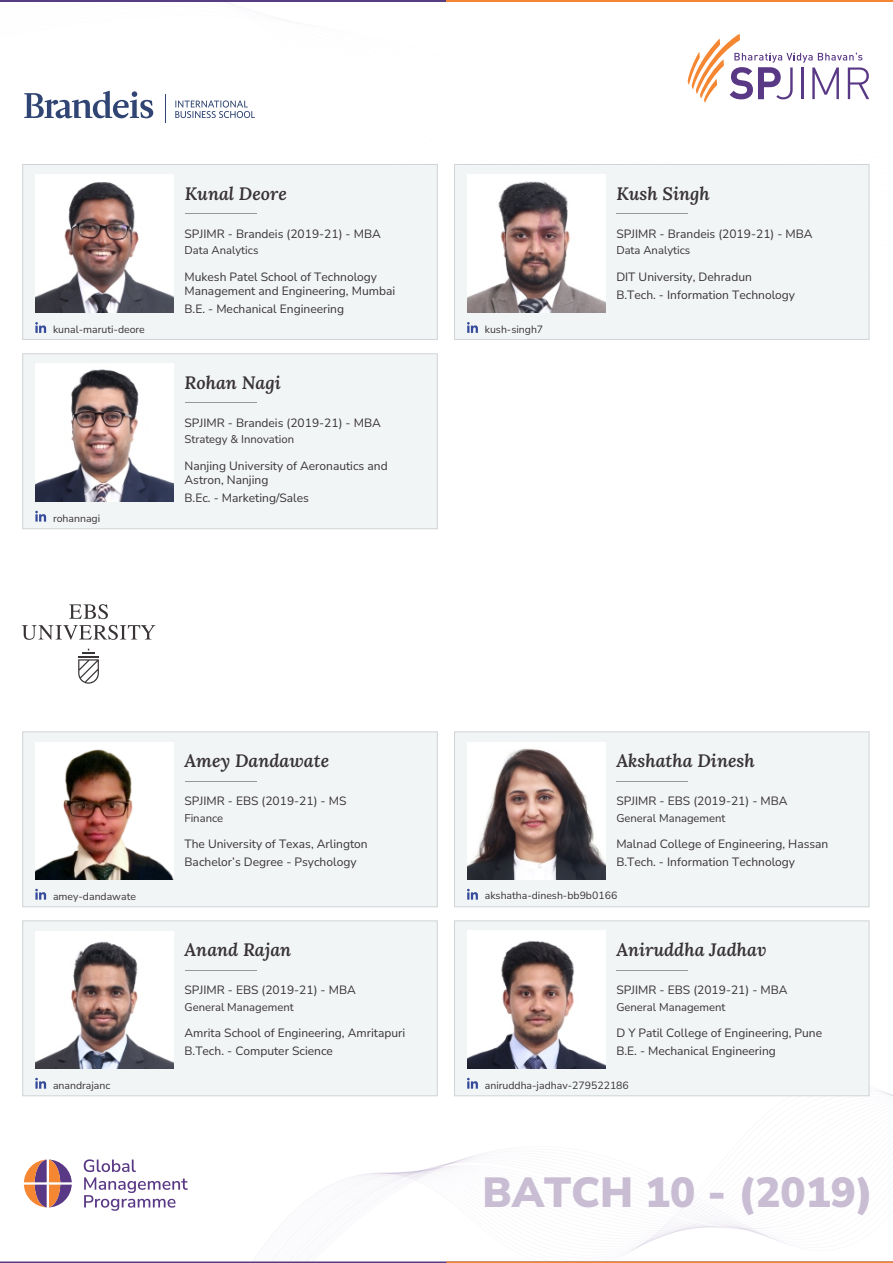
<style>
.page{position:relative;width:893px;height:1263px;background:#fff}
.page>*{position:absolute;margin:0;border:0;box-sizing:border-box;transform-origin:0 0}
.t1{font:900 42px "Nunito Sans";color:#c9bdd4}
.t2{font:italic 600 18px "Lora";color:#383336}
.t3{font:12px/18px "Nunito Sans";color:#383336}
.t4{font:11.25px "Nunito Sans";color:#383336}
.t5{font:10.5px "Nunito Sans";color:#383336}
</style>
<div class="page">
<svg style="left:258px;top:1091px;width:635px;height:170px"></svg>
<hr style="left:0;top:1261px;width:893px;height:2px;background:#593d82">
<hr style="left:446px;top:1261px;width:447px;height:2px;background:#f58733">
<hr style="left:0;top:0;width:893px;height:1px;background:#593d82">
<hr style="left:446px;top:0;width:447px;height:1px;background:#f58733">
<svg style="left:84px;top:1159px;width:104px;height:52px"></svg>
<svg style="left:24px;top:1159px;width:48px;height:48px"></svg>
<hr style="left:23px;top:1182px;width:50px;height:2px;background:#fff">
<hr style="left:47px;top:1158px;width:2px;height:50px;background:#fff">
<svg style="left:687px;top:34px;width:182px;height:69px"></svg>
<div style="left:22px;top:920px;width:416px;height:176px;background:#f2f5f5"></div>
<hr style="left:185px;top:970px;width:71px;height:1px;background:#969999">
<div style="left:35px;top:931px;width:139px;height:137px;background:#fff"></div>
<img style="left:35px;top:941px;width:139px;height:127px">
<svg style="left:35px;top:1077px;width:11px;height:12px"></svg>
<div style="left:22px;top:353px;width:416px;height:176px;background:#f2f5f5"></div>
<hr style="left:185px;top:403px;width:71px;height:1px;background:#969999">
<img style="left:35px;top:364px;width:139px;height:137px">
<svg style="left:35px;top:510px;width:11px;height:12px"></svg>
<div style="left:454px;top:731px;width:416px;height:176px;background:#f2f5f5"></div>
<hr style="left:616px;top:781px;width:72px;height:1px;background:#969999">
<img style="left:467px;top:743px;width:138px;height:136px">
<svg style="left:467px;top:888px;width:11px;height:12px"></svg>
<div style="left:22px;top:731px;width:416px;height:176px;background:#f2f5f5"></div>
<hr style="left:185px;top:781px;width:71px;height:1px;background:#969999">
<div style="left:35px;top:742px;width:139px;height:137px;background:#fff"></div>
<img style="left:35px;top:749px;width:139px;height:130px">
<svg style="left:35px;top:888px;width:11px;height:12px"></svg>
<div style="left:454px;top:164px;width:416px;height:176px;background:#f2f5f5"></div>
<hr style="left:616px;top:213px;width:72px;height:1px;background:#969999">
<img style="left:467px;top:175px;width:138px;height:137px">
<svg style="left:467px;top:322px;width:11px;height:11px"></svg>
<div style="left:22px;top:164px;width:416px;height:176px;background:#f2f5f5"></div>
<hr style="left:185px;top:213px;width:71px;height:1px;background:#969999">
<img style="left:35px;top:175px;width:139px;height:137px">
<svg style="left:35px;top:322px;width:11px;height:11px"></svg>
<div style="left:454px;top:920px;width:416px;height:176px;background:#f2f5f5"></div>
<hr style="left:616px;top:970px;width:72px;height:1px;background:#969999">
<img style="left:467px;top:931px;width:138px;height:137px">
<svg style="left:467px;top:1077px;width:11px;height:12px"></svg>
<svg style="left:22px;top:625px;width:133px;height:15px"></svg>
<svg style="left:69px;top:604px;width:39px;height:15px"></svg>
<svg style="left:78px;top:649px;width:21px;height:35px"></svg>
<svg style="left:165px;top:94px;width:1px;height:29px"></svg>
<svg style="left:24px;top:91px;width:129px;height:28px"></svg>
<svg style="left:175px;top:100px;width:80px;height:18px"></svg>
<p class="t5" style="left:53px;top:322px;width:93px">kunal-maruti-deore</p>
<p class="t5" style="left:53px;top:511px;width:49px">rohannagi</p>
<p class="t2" style="left:185px;top:181px;width:104px">Kunal Deore</p>
<p class="t3" style="left:185px;top:225px;width:198px">SPJIMR - Brandeis (2019-21) - MBA</p>
<p class="t4" style="left:185px;top:243px;width:75px">Data Analytics</p>
<p class="t3" style="left:185px;top:270px;width:212px;line-height:14.4px">Mukesh Patel School of Technology<br>Management and Engineering, Mumbai</p>
<p class="t3" style="left:185px;top:300px;width:161px">B.E. - Mechanical Engineering</p>
<p class="t2" style="left:185px;top:371px;width:98px">Rohan Nagi</p>
<p class="t3" style="left:185px;top:414px;width:198px">SPJIMR - Brandeis (2019-21) - MBA</p>
<p class="t4" style="left:185px;top:432px;width:111px">Strategy &amp; Innovation</p>
<p class="t3" style="left:185px;top:459px;width:205px;line-height:14.4px">Nanjing University of Aeronautics and<br>Astron, Nanjing</p>
<p class="t3" style="left:185px;top:489px;width:126px">B.Ec. - Marketing/Sales</p>
<p class="t5" style="left:485px;top:322px;width:60px">kush-singh7</p>
<p class="t2" style="left:616px;top:181px;width:95px">Kush Singh</p>
<p class="t3" style="left:616px;top:225px;width:198px">SPJIMR - Brandeis (2019-21) - MBA</p>
<p class="t4" style="left:616px;top:243px;width:75px">Data Analytics</p>
<p class="t3" style="left:616px;top:268px;width:180px">DIT University, Dehradun<br>B.Tech. - Information Technology</p>
<p class="t5" style="left:53px;top:889px;width:84px">amey-dandawate</p>
<p class="t5" style="left:53px;top:1078px;width:59px">anandrajanc</p>
<p class="t2" style="left:185px;top:749px;width:146px">Amey Dandawate</p>
<p class="t3" style="left:185px;top:792px;width:163px">SPJIMR - EBS (2019-21) - MS</p>
<p class="t4" style="left:185px;top:810px;width:40px">Finance</p>
<p class="t3" style="left:185px;top:835px;width:185px">The University of Texas, Arlington<br>Bachelor’s Degree - Psychology</p>
<p class="t2" style="left:185px;top:938px;width:108px">Anand Rajan</p>
<p class="t3" style="left:185px;top:981px;width:173px">SPJIMR - EBS (2019-21) - MBA</p>
<p class="t4" style="left:185px;top:999px;width:111px">General Management</p>
<p class="t3" style="left:185px;top:1024px;width:222px">Amrita School of Engineering, Amritapuri<br>B.Tech. - Computer Science</p>
<p class="t2" style="left:616px;top:749px;width:140px">Akshatha Dinesh</p>
<p class="t3" style="left:616px;top:792px;width:173px">SPJIMR - EBS (2019-21) - MBA</p>
<p class="t4" style="left:616px;top:810px;width:111px">General Management</p>
<p class="t3" style="left:616px;top:835px;width:214px">Malnad College of Engineering, Hassan<br>B.Tech. - Information Technology</p>
<p class="t5" style="left:485px;top:889px;width:134px">akshatha-dinesh-bb9b0166</p>
<p class="t2" style="left:616px;top:938px;width:152px">Aniruddha Jadhav</p>
<p class="t3" style="left:616px;top:981px;width:173px">SPJIMR - EBS (2019-21) - MBA</p>
<p class="t4" style="left:616px;top:999px;width:111px">General Management</p>
<p class="t3" style="left:616px;top:1024px;width:207px">D Y Patil College of Engineering, Pune<br>B.E. - Mechanical Engineering</p>
<p class="t5" style="left:485px;top:1078px;width:146px">aniruddha-jadhav-279522186</p>
<p class="t1" style="left:483px;top:1164px;width:392px">BATCH 10 - (2019)</p>
</div>
